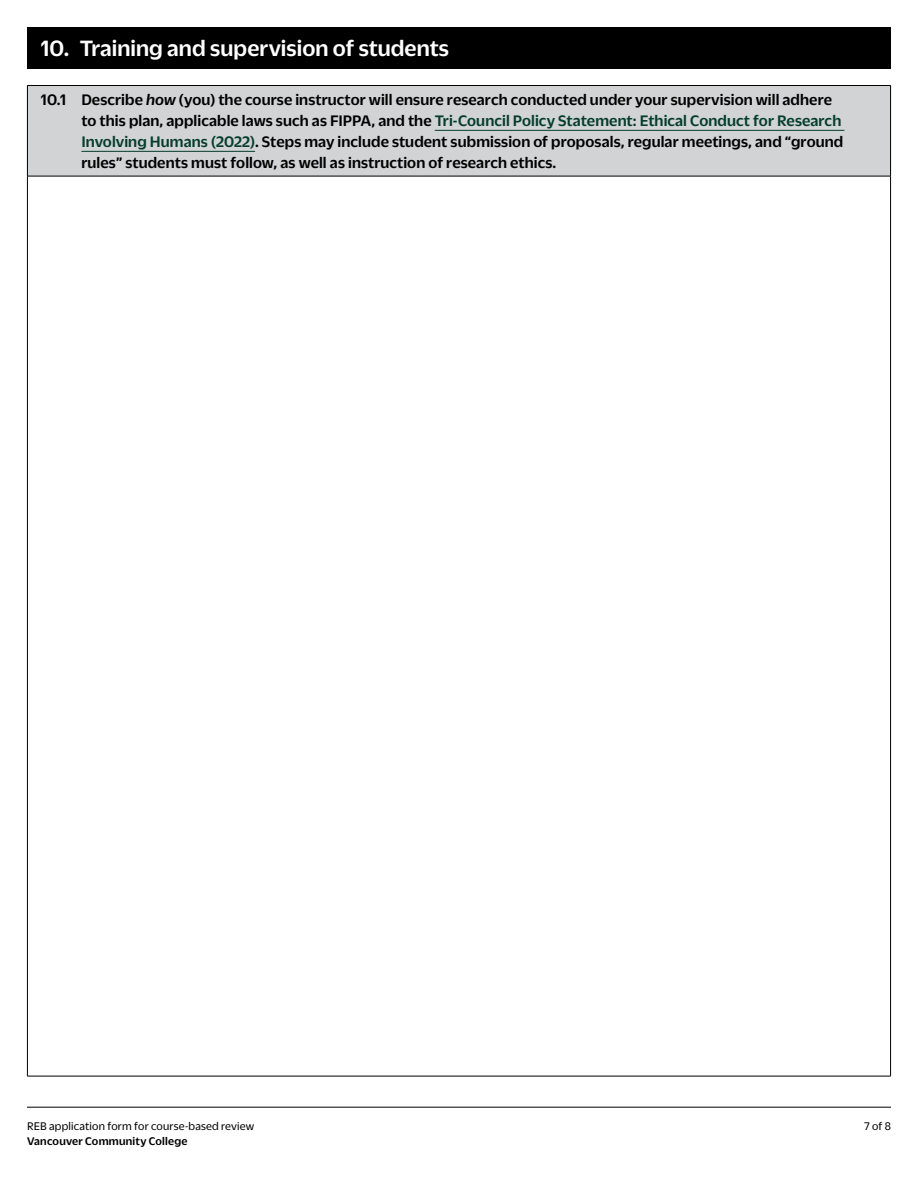
<style>
.page{position:relative;width:918px;height:1188px;background:#fff}
.page>*{position:absolute;margin:0;border:0;box-sizing:border-box;transform-origin:0 0}
.t1{font:500 24px "Duplicate Sans";letter-spacing:.005em;color:#fff}
.Question_heading_tabs{font:500 16.5px/21px "Duplicate Sans";letter-spacing:.01em;color:#000}
.t2{font:12px "Duplicate Sans";letter-spacing:.015em;color:#000}
.t3{font:500 12px "Duplicate Sans";letter-spacing:.02em;color:#000}
.s1{font-style:italic}
.s2{color:#063d2b}
</style>
<div class="page">
<hr style="left:27px;top:1107px;width:864px;height:1px;background:#000">
<div style="left:27px;top:27px;width:864px;height:41px;background:#000"></div>
<div style="left:27px;top:86px;width:864px;height:90px;background:#d1d3d4"></div>
<hr style="left:27px;top:85px;width:864px;height:1px;background:#000">
<hr style="left:27px;top:86px;width:1px;height:90px;background:#000">
<hr style="left:890px;top:86px;width:1px;height:90px;background:#000">
<hr style="left:27px;top:176px;width:864px;height:1px;background:#000">
<hr style="left:27px;top:176px;width:1px;height:900px;background:#000">
<hr style="left:890px;top:176px;width:1px;height:900px;background:#000">
<hr style="left:27px;top:1076px;width:864px;height:1px;background:#000">
<hr style="left:435px;top:130px;width:409px;height:1px;background:#063d2b">
<hr style="left:81px;top:151px;width:174px;height:1px;background:#063d2b">
<h2 class="t1" style="left:41px;top:33px;width:410px">10. Training and supervision of students</h2>
<p class="Question_heading_tabs" style="left:81px;top:88px;width:763px;text-indent:-40px">10.1 Describe <span class="s1">how</span> (you) the course instructor will ensure research conducted under your supervision will adhere to this plan, applicable laws such as FIPPA, and the <span class="s2">Tri-Council Policy Statement: Ethical Conduct for Research Involving Humans (2022)</span>. Steps may include student submission of proposals, regular meetings, and “ground rules” students must follow, as well as instruction of research ethics.</p>
<p class="t2" style="left:27px;top:1119px;width:229px">REB application form for course-based review</p>
<p class="t3" style="left:27px;top:1134px;width:162px">Vancouver Community College</p>
<p class="t2" style="left:864px;top:1119px;width:28px">7 of 8</p>
</div>
